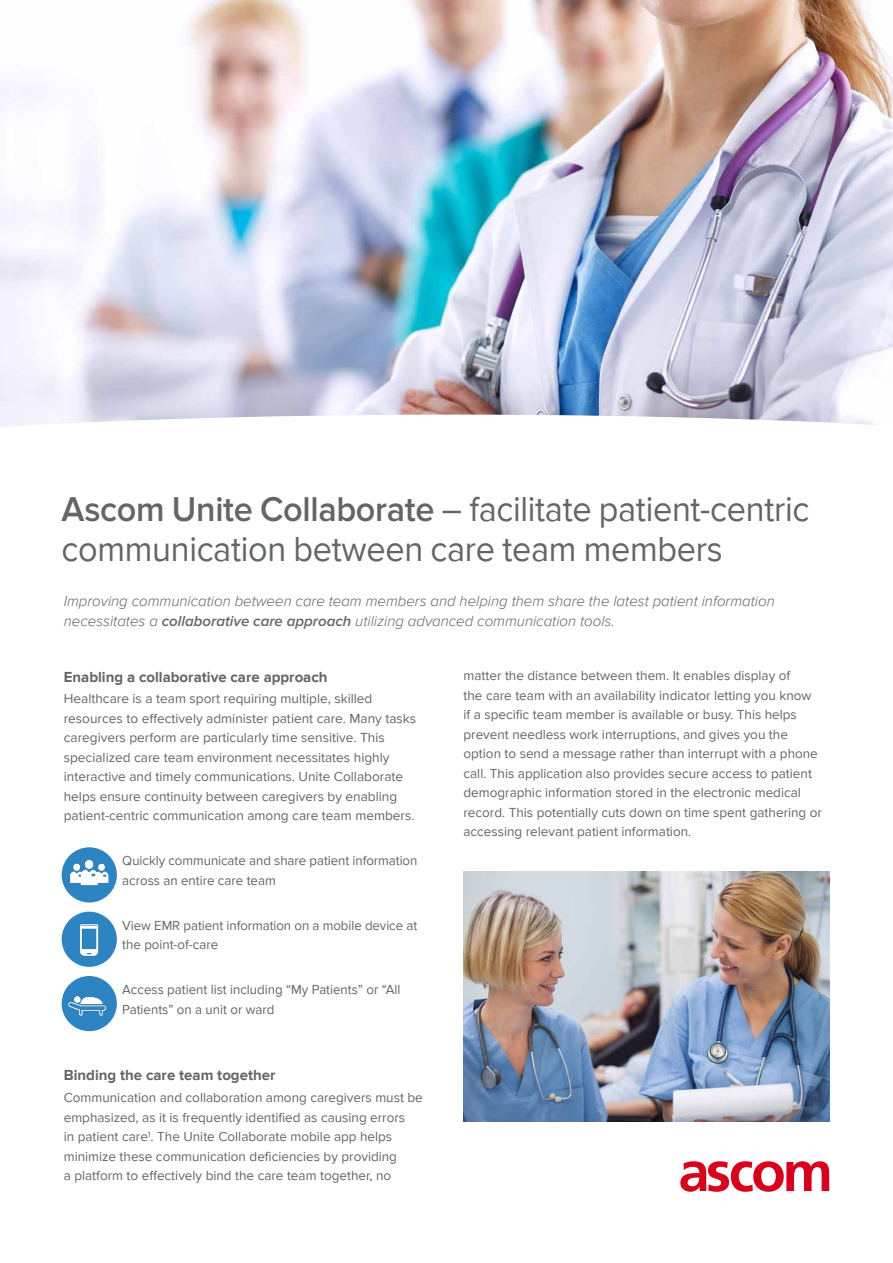
<style>
.page{position:relative;width:893px;height:1263px;background:#fff}
.page>*{position:absolute;margin:0;border:0;box-sizing:border-box;transform-origin:0 0}
.t1{font:35.7px/40.5px "Proxima Nova";letter-spacing:-.01em;color:#646567;scale:.96 1}
.t2{font:italic 300 15px/19.5px "Proxima Nova";color:#646567}
.t3{font:700 15px "Proxima Nova";color:#646567}
.t4{font:13.5px/19.5px "Proxima Nova";color:#646567}
.s1{font-weight:600}
</style>
<div class="page">
<svg style="left:680px;top:1161px;width:149px;height:31px"></svg>
<img style="left:0;top:0;width:893px;height:415px">
<svg style="left:0;top:415px;width:875px;height:12px"></svg>
<div style="left:62px;top:976px;width:55px;height:55px;background:#2c85c2;border-radius:50%"></div>
<div style="left:62px;top:912px;width:55px;height:55px;background:#2c85c2;border-radius:50%"></div>
<img style="left:64px;top:917px;width:42px;height:47px">
<div style="left:62px;top:847px;width:55px;height:55px;background:#2c85c2;border-radius:50%"></div>
<img style="left:64px;top:850px;width:49px;height:48px">
<img style="left:65px;top:992px;width:42px;height:28px">
<img style="left:463px;top:872px;width:366px;height:249px">
<h1 class="t1" style="left:62px;top:489px;width:780px"><span class="s1">Ascom Unite Collaborate</span> – facilitate patient-centric communication between care team members</h1>
<p class="t2" style="left:64px;top:591px;width:712px">Improving communication between care team members and helping them share the latest patient information necessitates a <span class="s1">collaborative care approach</span> utilizing advanced communication tools.</p>
<p class="t3" style="left:64px;top:668px;width:265px">Enabling a collaborative care approach</p>
<p class="t4" style="left:64px;top:689px;width:354px">Healthcare is a team sport requiring multiple, skilled resources to effectively administer patient care. Many tasks caregivers perform are particularly time sensitive. This specialized care team environment necessitates highly interactive and timely communications. Unite Collaborate helps ensure continuity between caregivers by enabling patient-centric communication among care team members.</p>
<p class="t4" style="left:122px;top:851px;width:297px">Quickly communicate and share patient information across an entire care team</p>
<p class="t4" style="left:122px;top:916px;width:297px">View EMR patient information on a mobile device at the point-of-care</p>
<p class="t4" style="left:122px;top:980px;width:280px">Access patient list including “My Patients” or “All<br>Patients” on a unit or ward</p>
<p class="t3" style="left:64px;top:1067px;width:213px">Binding the care team together</p>
<p class="t4" style="left:64px;top:1088px;width:361px">Communication and collaboration among caregivers must be emphasized, as it is frequently identified as causing errors<br>in patient care<sup>1</sup>. The Unite Collaborate mobile app helps minimize these communication deficiencies by providing<br>a platform to effectively bind the care team together, no</p>
<p class="t4" style="left:463px;top:666px;width:360px">matter the distance between them. It enables display of<br>the care team with an availability indicator letting you know<br>if a specific team member is available or busy. This helps prevent needless work interruptions, and gives you the option to send a message rather than interrupt with a phone call. This application also provides secure access to patient demographic information stored in the electronic medical record. This potentially cuts down on time spent gathering or accessing relevant patient information.</p>
</div>
